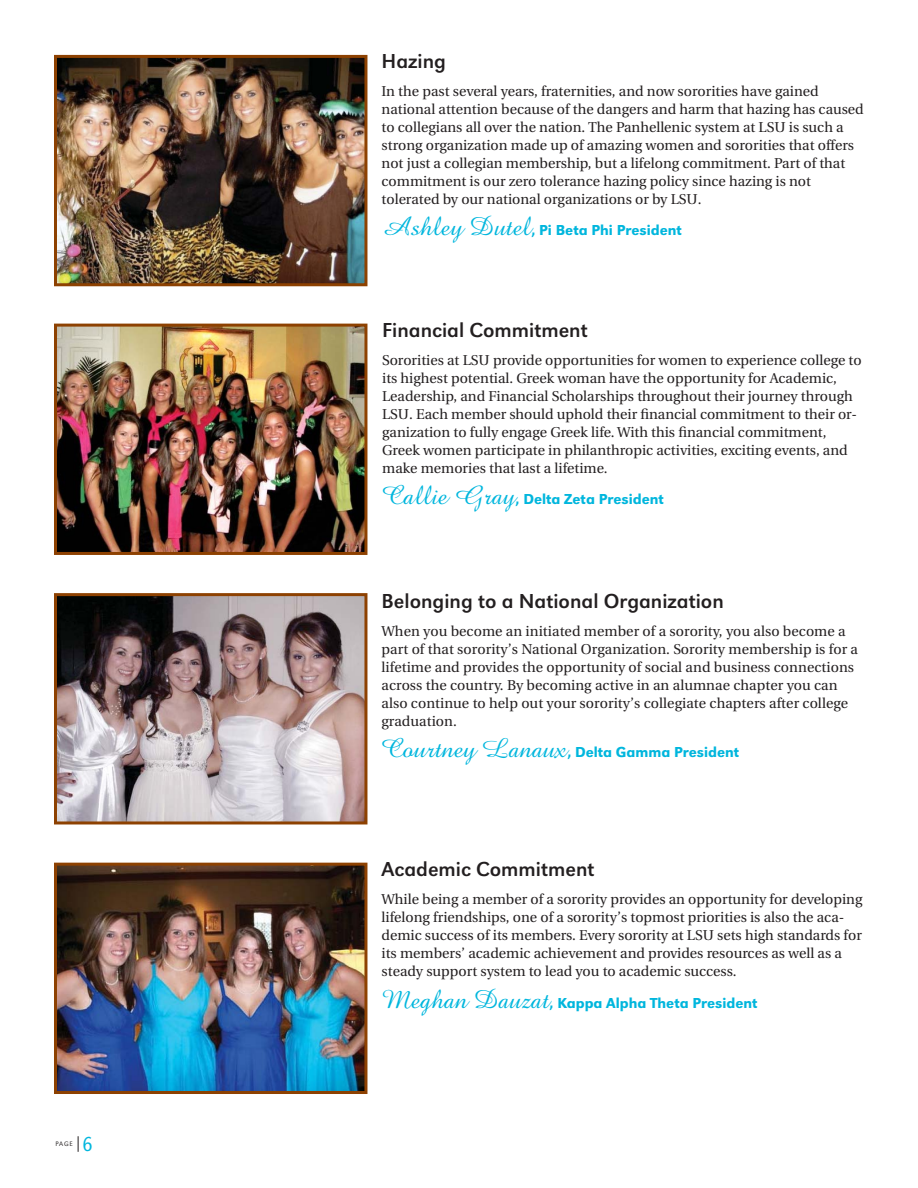
<style>
.page{position:relative;width:918px;height:1188px;background:#fff}
.page>*{position:absolute;margin:0;border:0;box-sizing:border-box;transform-origin:0 0}
.t1{font:21px "URW Grotesk T";color:#231f20}
.t2{font:21px "URW Grotesk T Ligh Narr";color:#00b6dd}
.t3{font:500 15px "URW Grotesk T";color:#00b6dd}
.t4{font:14.25px/18px "Utopia";color:#231f20}
.t5{font:6.75px "URW Grotesk T Ligh";color:#231f20}
.s1{font-family:"Amazone BT";font-weight:400;font-size:27px}
</style>
<div class="page">
<svg style="left:78px;top:1136px;width:1px;height:16px"></svg>
<img style="left:58px;top:59px;width:305px;height:223px">
<div style="left:54px;top:55px;width:313px;height:231px;border:3px solid #8d4101"></div>
<img style="left:58px;top:328px;width:305px;height:223px">
<div style="left:54px;top:324px;width:313px;height:231px;border:3px solid #8d4101"></div>
<img style="left:58px;top:597px;width:305px;height:223px">
<div style="left:54px;top:593px;width:313px;height:231px;border:3px solid #8d4101"></div>
<img style="left:58px;top:867px;width:305px;height:223px">
<div style="left:54px;top:863px;width:313px;height:231px;border:3px solid #8d4101"></div>
<p class="t5" style="left:55px;top:1141px;width:19px">PAGE</p>
<h1 class="t2" style="left:82px;top:1135px;width:12px">6</h1>
<h1 class="t1" style="left:382px;top:53px;width:66px">Hazing</h1>
<p class="t4" style="left:382px;top:83px;width:484px">In the past several years, fraternities, and now sororities have gained national attention because of the dangers and harm that hazing has caused to collegians all over the nation. The Panhellenic system at LSU is such a strong organization made up of amazing women and sororities that offers not just a collegian membership, but a lifelong commitment. Part of that commitment is our zero tolerance hazing policy since hazing is not tolerated by our national organizations or by LSU.</p>
<p class="t3" style="left:382px;top:225px;width:302px"><span class="s1">Ashley Dutel</span>, Pi Beta Phi President</p>
<h1 class="t1" style="left:382px;top:322px;width:207px">Financial Commitment</h1>
<p class="t4" style="left:382px;top:352px;width:481px">Sororities at LSU provide opportunities for women to experience college to its highest potential. Greek woman have the opportunity for Academic, Leadership, and Financial Scholarships throughout their journey through LSU. Each member should uphold their financial commitment to their or&shy;ganization to fully engage Greek life. With this financial commitment, Greek women participate in philanthropic activities, exciting events, and make memories that last a lifetime.</p>
<p class="t3" style="left:382px;top:493px;width:283px"><span class="s1">Callie Gray</span>, Delta Zeta President</p>
<h1 class="t1" style="left:382px;top:593px;width:344px">Belonging to a National Organization</h1>
<p class="t4" style="left:382px;top:623px;width:478px">When you become an initiated member of a sorority, you also become a part of that sorority’s National Organization. Sorority membership is for a lifetime and provides the opportunity of social and business connections across the country. By becoming active in an alumnae chapter you can also continue to help out your sorority’s collegiate chapters after college graduation.</p>
<p class="t3" style="left:382px;top:747px;width:359px"><span class="s1">Courtney Lanaux</span>, Delta Gamma President</p>
<h1 class="t1" style="left:382px;top:862px;width:214px">Academic Commitment</h1>
<p class="t4" style="left:382px;top:892px;width:482px">While being a member of a sorority provides an opportunity for developing lifelong friendships, one of a sorority’s topmost priorities is also the aca&shy;demic success of its members. Every sorority at LSU sets high standards for its members’ academic achievement and provides resources as well as a steady support system to lead you to academic success.</p>
<p class="t3" style="left:382px;top:997px;width:378px"><span class="s1">Meghan Dauzat</span>, Kappa Alpha Theta President</p>
</div>
